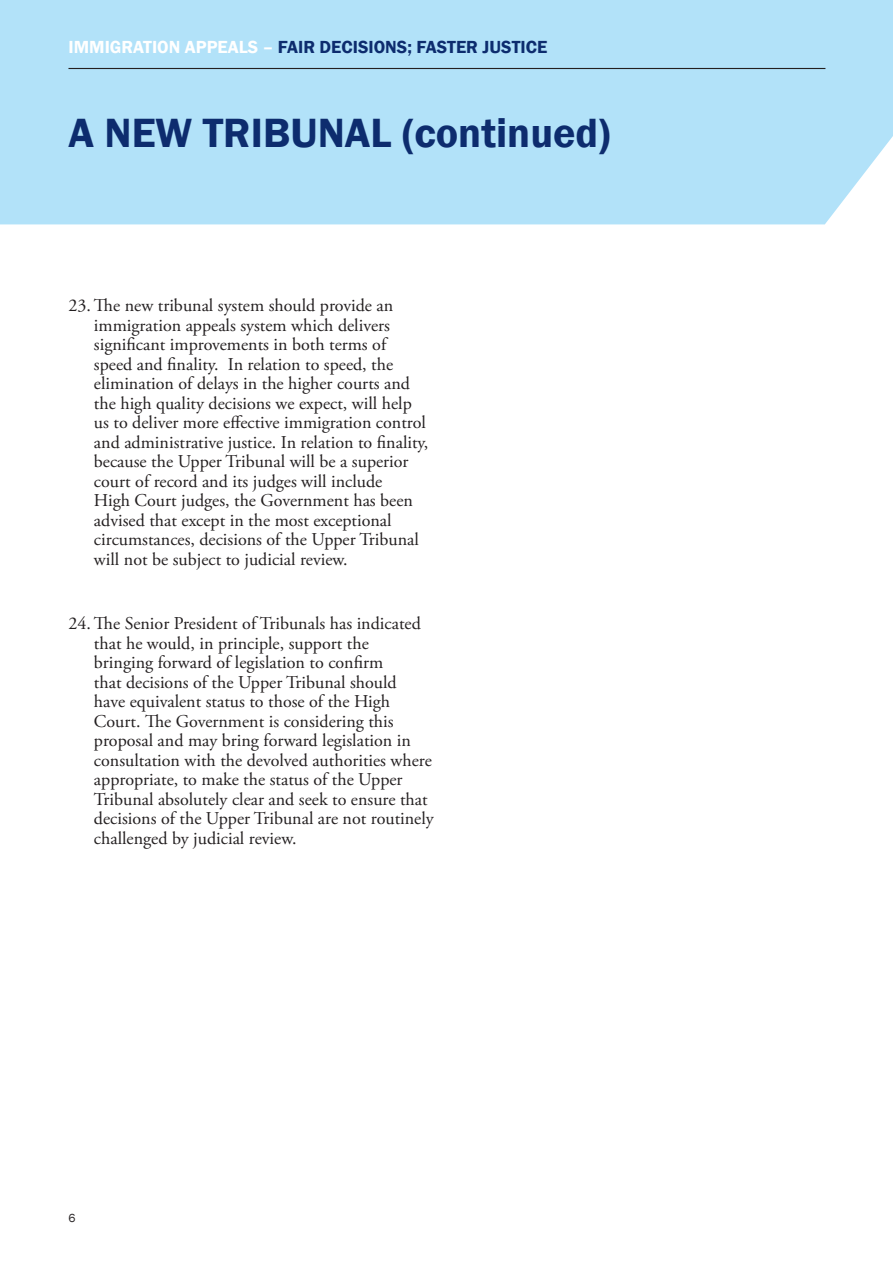
<style>
.page{position:relative;width:893px;height:1262px;background:#fff}
.page>*{position:absolute;margin:0;border:0;box-sizing:border-box;transform-origin:0 0}
.Section_Title{font:600 42px "Franklin Gothic";color:#0d2c6e}
.para_numbers{font:18px/19.5px "Adobe Garamond Pro";color:#231f20}
.t1{font:600 18px "Franklin Gothic";color:#0d2c6e}
.t2{font:12px "Franklin Gothic";color:#231f20}
.s1{color:#fff}
</style>
<div class="page">
<div style="left:0;top:0;width:893px;height:224px;background:#b2e2f9"></div>
<hr style="left:68px;top:68px;width:757px;height:1px;background:#231f20">
<p class="t1" style="left:68px;top:36px;width:480px"><span class="s1">IMMIGRATION APPEALS –</span> FAIR DECISIONS; FASTER JUSTICE</p>
<p class="Section_Title" style="left:68px;top:107px;width:544px">A NEW TRIBUNAL (continued)</p>
<p class="para_numbers" style="left:94px;top:296px;width:336px;text-indent:-26px">23. The new tribunal system should provide an immigration appeals system which delivers significant improvements in both terms of speed and finality. In relation to speed, the elimination of delays in the higher courts and the high quality decisions we expect, will help us to deliver more effective immigration control and administrative justice. In relation to finality, because the Upper Tribunal will be a superior court of record and its judges will include<br>High Court judges, the Government has been advised that except in the most exceptional circumstances, decisions of the Upper Tribunal will not be subject to judicial review.</p>
<p class="para_numbers" style="left:94px;top:614px;width:341px;text-indent:-26px">24. The Senior President of Tribunals has indicated that he would, in principle, support the<br>bringing forward of legislation to confirm<br>that decisions of the Upper Tribunal should<br>have equivalent status to those of the High Court. The Government is considering this proposal and may bring forward legislation in consultation with the devolved authorities where appropriate, to make the status of the Upper Tribunal absolutely clear and seek to ensure that decisions of the Upper Tribunal are not routinely challenged by judicial review.</p>
<p class="t2" style="left:68px;top:1210px;width:9px">6</p>
</div>
